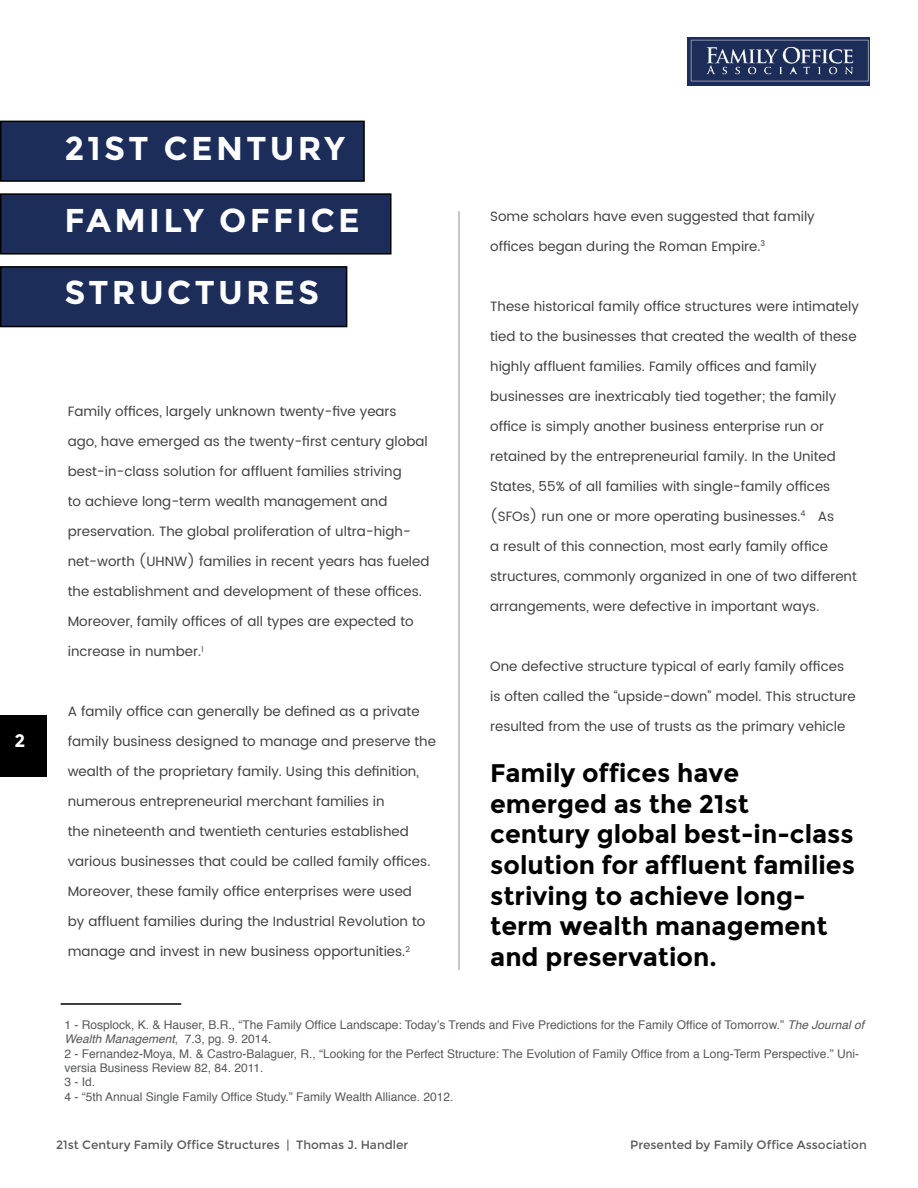
<style>
.page{position:relative;width:918px;height:1188px;background:#fff}
.page>*{position:absolute;margin:0;border:0;box-sizing:border-box;transform-origin:0 0}
.t1{font:700 33px/72px "Montserrat";letter-spacing:.1em;color:#fff}
.t2{font:700 25.5px/30.6px "Montserrat";color:#000}
.t3{font:700 18px "Montserrat";color:#fff}
.t4{font:13.5px "Poppins";color:#414042}
.t5{font:12px/14.4px "Helvetica";color:#58595b}
.t6{font:12px "Montserrat";color:#58595b}
.s1{font-style:italic}
</style>
<div class="page">
<div style="left:1px;top:121px;width:363px;height:60px;background:#1b2d58"></div>
<div style="left:0;top:121px;width:365px;height:61px;border:2px solid #000"></div>
<div style="left:1px;top:194px;width:390px;height:60px;background:#1b2d58"></div>
<div style="left:0;top:193px;width:392px;height:62px;border:2px solid #000"></div>
<div style="left:1px;top:267px;width:346px;height:60px;background:#1b2d58"></div>
<div style="left:0;top:266px;width:347px;height:61px;border:2px solid #000"></div>
<hr style="left:459px;top:211px;width:1px;height:759px;background:#939598">
<div style="left:0;top:715px;width:47px;height:61px;background:#000"></div>
<div style="left:688px;top:37px;width:182px;height:49px;background:#1b2d58"></div>
<img style="left:690px;top:39px;width:179px;height:43px">
<hr style="left:61px;top:1003px;width:120px;height:2px;background:#000">
<h3 class="t3" style="left:14px;top:730px;width:12px">2</h3>
<h1 class="t1" style="left:64px;top:113px;width:297px">21ST CENTURY<br>FAMILY OFFICE<br>STRUCTURES</h1>
<p class="t4" style="left:68px;top:402px;width:330px">Family offices, largely unknown twenty-five years</p>
<p class="t4" style="left:68px;top:432px;width:361px">ago, have emerged as the twenty-first century global</p>
<p class="t4" style="left:68px;top:462px;width:335px">best-in-class solution for affluent families striving</p>
<p class="t4" style="left:68px;top:492px;width:321px">to achieve long-term wealth management and</p>
<p class="t4" style="left:68px;top:522px;width:345px">preservation. The global proliferation of ultra-high-</p>
<p class="t4" style="left:68px;top:552px;width:363px">net-worth (UHNW) families in recent years has fueled</p>
<p class="t4" style="left:68px;top:582px;width:356px">the establishment and development of these offices.</p>
<p class="t4" style="left:68px;top:612px;width:347px">Moreover, family offices of all types are expected to</p>
<p class="t4" style="left:68px;top:642px;width:137px">increase in number.<sup>1</sup></p>
<p class="t4" style="left:68px;top:702px;width:353px">A family office can generally be defined as a private</p>
<p class="t4" style="left:68px;top:732px;width:370px">family business designed to manage and preserve the</p>
<p class="t4" style="left:68px;top:762px;width:353px">wealth of the proprietary family. Using this definition,</p>
<p class="t4" style="left:68px;top:792px;width:318px">numerous entrepreneurial merchant families in</p>
<p class="t4" style="left:68px;top:822px;width:343px">the nineteenth and twentieth centuries established</p>
<p class="t4" style="left:68px;top:852px;width:364px">various businesses that could be called family offices.</p>
<p class="t4" style="left:68px;top:882px;width:346px">Moreover, these family office enterprises were used</p>
<p class="t4" style="left:68px;top:912px;width:359px">by affluent families during the Industrial Revolution to</p>
<p class="t4" style="left:68px;top:942px;width:344px">manage and invest in new business opportunities.<sup>2</sup></p>
<p class="t4" style="left:490px;top:206px;width:326px">Some scholars have even suggested that family</p>
<p class="t4" style="left:490px;top:236px;width:276px">offices began during the Roman Empire.<sup>3</sup></p>
<p class="t4" style="left:490px;top:296px;width:370px">These historical family office structures were intimately</p>
<p class="t4" style="left:490px;top:326px;width:368px">tied to the businesses that created the wealth of these</p>
<p class="t4" style="left:490px;top:356px;width:328px">highly affluent families. Family offices and family</p>
<p class="t4" style="left:490px;top:386px;width:348px">businesses are inextricably tied together; the family</p>
<p class="t4" style="left:490px;top:416px;width:335px">office is simply another business enterprise run or</p>
<p class="t4" style="left:490px;top:446px;width:347px">retained by the entrepreneurial family. In the United</p>
<p class="t4" style="left:490px;top:476px;width:342px">States, 55% of all families with single-family offices</p>
<p class="t4" style="left:490px;top:506px;width:346px">(SFOs) run one or more operating businesses.<sup>4</sup> As</p>
<p class="t4" style="left:490px;top:536px;width:339px">a result of this connection, most early family office</p>
<p class="t4" style="left:490px;top:566px;width:368px">structures, commonly organized in one of two different</p>
<p class="t4" style="left:490px;top:596px;width:331px">arrangements, were defective in important ways.</p>
<p class="t4" style="left:490px;top:656px;width:355px">One defective structure typical of early family offices</p>
<p class="t4" style="left:490px;top:686px;width:367px">is often called the “upside-down” model. This structure</p>
<p class="t4" style="left:490px;top:716px;width:357px">resulted from the use of trusts as the primary vehicle</p>
<h2 class="t2" style="left:490px;top:758px;width:366px">Family offices have emerged as the 21st century global best-in-class solution for affluent families striving to achieve long&shy;term wealth management and preservation.</h2>
<p class="t5" style="left:64px;top:1018px;width:801px">1 - Rosplock, K. &amp; Hauser, B.R., “The Family Office Landscape: Today’s Trends and Five Predictions for the Family Office of Tomorrow.” <span class="s1">The Journal of Wealth Management</span>, 7.3, pg. 9. 2014.<br>2 - Fernandez-Moya, M. &amp; Castro-Balaguer, R., “Looking for the Perfect Structure: The Evolution of Family Office from a Long-Term Perspective.” Uni&shy;versia Business Review 82, 84. 2011.<br>3 - Id.<br>4 - “5th Annual Single Family Office Study.” Family Wealth Alliance. 2012.</p>
<p class="t6" style="left:56px;top:1137px;width:354px">21st Century Family Office Structures | Thomas J. Handler</p>
<p class="t6" style="left:630px;top:1137px;width:238px">Presented by Family Office Association</p>
</div>
